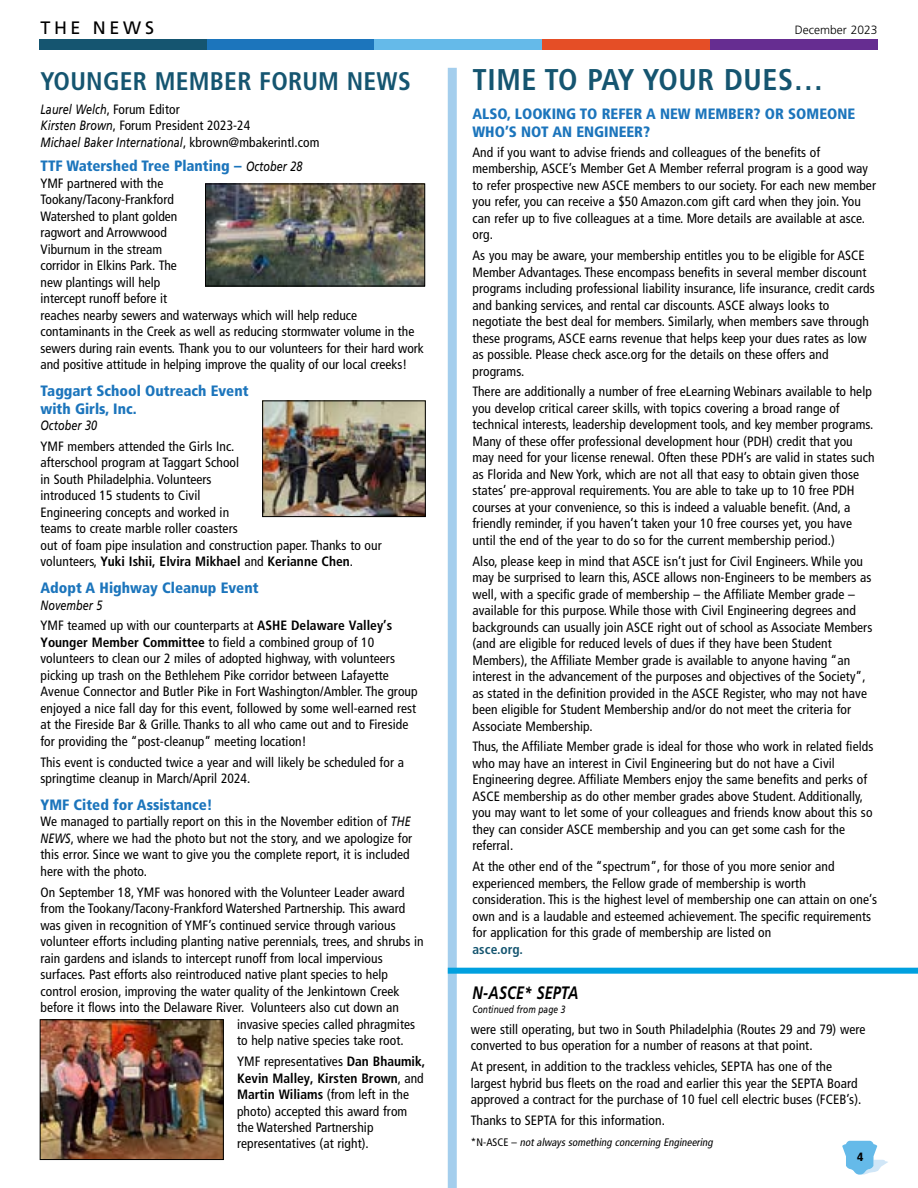
<style>
.page{position:relative;width:918px;height:1188px;background:#fff}
.page>*{position:absolute;margin:0;border:0;box-sizing:border-box;transform-origin:0 0}
.t1{font:700 condensed 30px "Frutiger LT Std";letter-spacing:.02em;color:#155570}
.t2{font:700 condensed 25.5px "Frutiger LT Std";letter-spacing:.01em;color:#155570}
.t3{font:italic 700 18px "Frutiger LT Std";letter-spacing:.005em;color:#000;scale:.8 1}
.t4{font:18px "Frutiger LT Std";letter-spacing:.2em;color:#000}
.t5{font:900 condensed 15px/18px "Frutiger LT Std";color:#1c75bc}
.t6{font:condensed 13.5px/16.5px "Frutiger LT Std";letter-spacing:.005em;color:#000}
.t7{font:italic 13.5px "Frutiger LT Std";letter-spacing:.005em;color:#000;scale:.8 1}
.t8{font:700 condensed 13.5px "Frutiger LT Std";letter-spacing:.005em;color:#155570}
.t9{font:300 12px "Frutiger LT Std";color:#000}
.t10{font:900 condensed 12px "Frutiger LT Std";color:#000}
.t11{font:italic condensed 10.8px "Frutiger LT Std";color:#000}
.t12{font:italic 10.5px "Frutiger LT Std";letter-spacing:.005em;color:#000;scale:.8 1}
.s1{font-style:italic;font-stretch:normal}
.s2{font-weight:400;font-style:italic;font-stretch:normal;font-size:13.5px;color:#000}
.s3{font-weight:700}
.s4{font-style:normal}
</style>
<div class="page">
<div style="left:39px;top:39px;width:168px;height:11px;background:#155570"></div>
<div style="left:207px;top:39px;width:168px;height:11px;background:#1c75bc"></div>
<div style="left:375px;top:39px;width:167px;height:11px;background:#65bae9"></div>
<div style="left:542px;top:39px;width:168px;height:11px;background:#e54e26"></div>
<div style="left:710px;top:39px;width:168px;height:11px;background:#662d91"></div>
<svg style="left:842px;top:1141px;width:46px;height:34px"></svg>
<div style="left:448px;top:68px;width:9px;height:1120px;background:#a4ceed"></div>
<div style="left:448px;top:968px;width:470px;height:6px;background:#00a0df"></div>
<img style="left:207px;top:186px;width:216px;height:98px">
<div style="left:205px;top:184px;width:220px;height:102px;border:1px solid #000"></div>
<img style="left:42px;top:1022px;width:180px;height:136px">
<div style="left:40px;top:1020px;width:184px;height:140px;border:1px solid #000"></div>
<img style="left:264px;top:403px;width:160px;height:112px">
<div style="left:262px;top:401px;width:164px;height:116px;border:1px solid #000"></div>
<h3 class="t4" style="left:40px;top:17px;width:115px">THE NEWS</h3>
<p class="t9" style="left:795px;top:23px;width:84px">December 2023</p>
<h2 class="t2" style="left:40px;top:66px;width:372px">YOUNGER MEMBER FORUM NEWS</h2>
<p class="t6" style="left:40px;top:101px;width:281px"><span class="s1">Laurel Welch</span>, Forum Editor<br><span class="s1">Kirsten Brown</span>, Forum President 2023-24<br><span class="s1">Michael Baker International</span>, kbrown@mbakerintl.com</p>
<p class="t5" style="left:40px;top:157px;width:264px">TTF Watershed Tree Planting – <span class="s2">October 28</span></p>
<p class="t6" style="left:40px;top:175px;width:385px">YMF partnered with the<br>Tookany/Tacony-Frankford<br>Watershed to plant golden<br>ragwort and Arrowwood<br>Viburnum in the stream<br>corridor in Elkins Park. The<br>new plantings will help<br>intercept runoff before it<br>reaches nearby sewers and waterways which will help reduce contaminants in the Creek as well as reducing stormwater volume in the sewers during rain events. Thank you to our volunteers for their hard work and positive attitude in helping improve the quality of our local creeks!</p>
<p class="t5" style="left:40px;top:381px;width:210px">Taggart School Outreach Event with Girls, Inc.</p>
<p class="t7" style="left:40px;top:418px;width:72px">October 30</p>
<p class="t6" style="left:40px;top:438px;width:343px">YMF members attended the Girls Inc.<br>afterschool program at Taggart School<br>in South Philadelphia. Volunteers<br>introduced 15 students to Civil<br>Engineering concepts and worked in<br>teams to create marble roller coasters<br>out of foam pipe insulation and construction paper. Thanks to our volunteers, <span class="s3">Yuki Ishii, Elvira Mikhael</span> and <span class="s3">Kerianne Chen</span>.</p>
<p class="t5" style="left:40px;top:579px;width:220px">Adopt A Highway Cleanup Event</p>
<p class="t6" style="left:40px;top:595px;width:353px;line-height:20.9px"><span class="s1">November 5<br></span>YMF teamed up with our counterparts at <span class="s3">ASHE Delaware Valley’s</span></p>
<p class="t6" style="left:40px;top:634px;width:379px"><span class="s3">Younger Member Committee</span> to field a combined group of 10 volunteers to clean our 2 miles of adopted highway, with volunteers picking up trash on the Bethlehem Pike corridor between Lafayette Avenue Connector and Butler Pike in Fort Washington/Ambler. The group enjoyed a nice fall day for this event, followed by some well-earned rest at the Fireside Bar &amp; Grille. Thanks to all who came out and to Fireside for providing the “post-cleanup” meeting location!</p>
<p class="t6" style="left:40px;top:754px;width:365px">This event is conducted twice a year and will likely be scheduled for a springtime cleanup in March/April 2024.</p>
<p class="t5" style="left:40px;top:796px;width:174px">YMF Cited for Assistance!</p>
<p class="t6" style="left:40px;top:814px;width:373px">We managed to partially report on this in the November edition of <span class="s1">THE NEWS</span>, where we had the photo but not the story, and we apologize for this error. Since we want to give you the complete report, it is included here with the photo.</p>
<p class="t6" style="left:41px;top:884px;width:366px">On September 18, YMF was honored with the Volunteer Leader award</p>
<p class="t6" style="left:41px;top:900px;width:366px">from the Tookany/Tacony-Frankford Watershed Partnership. This award</p>
<p class="t6" style="left:41px;top:917px;width:357px">was given in recognition of YMF’s continued service through various</p>
<p class="t6" style="left:41px;top:933px;width:385px">volunteer efforts including planting native perennials, trees, and shrubs in</p>
<p class="t6" style="left:41px;top:950px;width:344px">rain gardens and islands to intercept runoff from local impervious</p>
<p class="t6" style="left:41px;top:966px;width:349px">surfaces. Past efforts also reintroduced native plant species to help</p>
<p class="t6" style="left:41px;top:983px;width:361px">control erosion, improving the water quality of the Jenkintown Creek</p>
<p class="t6" style="left:41px;top:999px;width:360px">before it flows into the Delaware River. Volunteers also cut down an</p>
<p class="t6" style="left:237px;top:1016px;width:180px">invasive species called phragmites</p>
<p class="t6" style="left:237px;top:1032px;width:168px">to help native species take root.</p>
<p class="t6" style="left:237px;top:1053px;width:190px">YMF representatives <span class="s3">Dan Bhaumik,<br>Kevin Malley, Kirsten Brown</span>, and<br><span class="s3">Martin Wiliams</span> (from left in the photo) accepted this award from the Watershed Partnership representatives (at right).</p>
<h1 class="t1" style="left:472px;top:62px;width:353px">TIME TO PAY YOUR DUES…</h1>
<p class="t5" style="left:472px;top:105px;width:384px">ALSO, LOOKING TO REFER A NEW MEMBER? OR SOMEONE<br>WHO’S NOT AN ENGINEER?</p>
<p class="t6" style="left:472px;top:144px;width:405px">And if you want to advise friends and colleagues of the benefits of membership, ASCE’s Member Get A Member referral program is a good way to refer prospective new ASCE members to our society. For each new member you refer, you can receive a $50 Amazon.com gift card when they join. You can refer up to five colleagues at a time. More details are available at asce. org.</p>
<p class="t6" style="left:472px;top:247px;width:404px">As you may be aware, your membership entitles you to be eligible for ASCE Member Advantages. These encompass benefits in several member discount programs including professional liability insurance, life insurance, credit cards and banking services, and rental car discounts. ASCE always looks to negotiate the best deal for members. Similarly, when members save through these programs, ASCE earns revenue that helps keep your dues rates as low as possible. Please check asce.org for the details on these offers and programs.</p>
<p class="t6" style="left:472px;top:384px;width:404px">There are additionally a number of free eLearning Webinars available to help you develop critical career skills, with topics covering a broad range of technical interests, leadership development tools, and key member programs.<br>Many of these offer professional development hour (PDH) credit that you may need for your license renewal. Often these PDH’s are valid in states such as Florida and New York, which are not all that easy to obtain given those states’ pre-approval requirements. You are able to take up to 10 free PDH courses at your convenience, so this is indeed a valuable benefit. (And, a friendly reminder, if you haven’t taken your 10 free courses yet, you have until the end of the year to do so for the current membership period.)</p>
<p class="t6" style="left:472px;top:553px;width:401px">Also, please keep in mind that ASCE isn’t just for Civil Engineers. While you may be surprised to learn this, ASCE allows non-Engineers to be members as well, with a specific grade of membership – the Affiliate Member grade – available for this purpose. While those with Civil Engineering degrees and backgrounds can usually join ASCE right out of school as Associate Members (and are eligible for reduced levels of dues if they have been Student Members), the Affiliate Member grade is available to anyone having “an interest in the advancement of the purposes and objectives of the Society”, as stated in the definition provided in the ASCE Register, who may not have been eligible for Student Membership and/or do not meet the criteria for Associate Membership.</p>
<p class="t6" style="left:472px;top:739px;width:402px">Thus, the Affiliate Member grade is ideal for those who work in related fields who may have an interest in Civil Engineering but do not have a Civil Engineering degree. Affiliate Members enjoy the same benefits and perks of ASCE membership as do other member grades above Student. Additionally, you may want to let some of your colleagues and friends know about this so they can consider ASCE membership and you can get some cash for the referral.</p>
<p class="t6" style="left:472px;top:858px;width:406px">At the other end of the “spectrum”, for those of you more senior and experienced members, the Fellow grade of membership is worth consideration. This is the highest level of membership one can attain on one’s own and is a laudable and esteemed achievement. The specific requirements for application for this grade of membership are listed on</p>
<p class="t8" style="left:472px;top:941px;width:52px">asce.org.</p>
<h3 class="t3" style="left:472px;top:982px;width:134px">N-ASCE* SEPTA</h3>
<p class="t12" style="left:472px;top:1003px;width:118px">Continued from page 3</p>
<p class="t6" style="left:471px;top:1021px;width:396px">were still operating, but two in South Philadelphia (Routes 29 and 79) were converted to bus operation for a number of reasons at that point.</p>
<p class="t6" style="left:471px;top:1058px;width:392px">At present, in addition to the trackless vehicles, SEPTA has one of the largest hybrid bus fleets on the road and earlier this year the SEPTA Board approved a contract for the purchase of 10 fuel cell electric buses (FCEB’s).</p>
<p class="t6" style="left:471px;top:1112px;width:196px">Thanks to SEPTA for this information.</p>
<p class="t11" style="left:471px;top:1136px;width:246px"><span class="s4">* N - A S C E –</span> not always something concerning Engineering</p>
<p class="t10" style="left:857px;top:1150px;width:8px">4</p>
</div>
